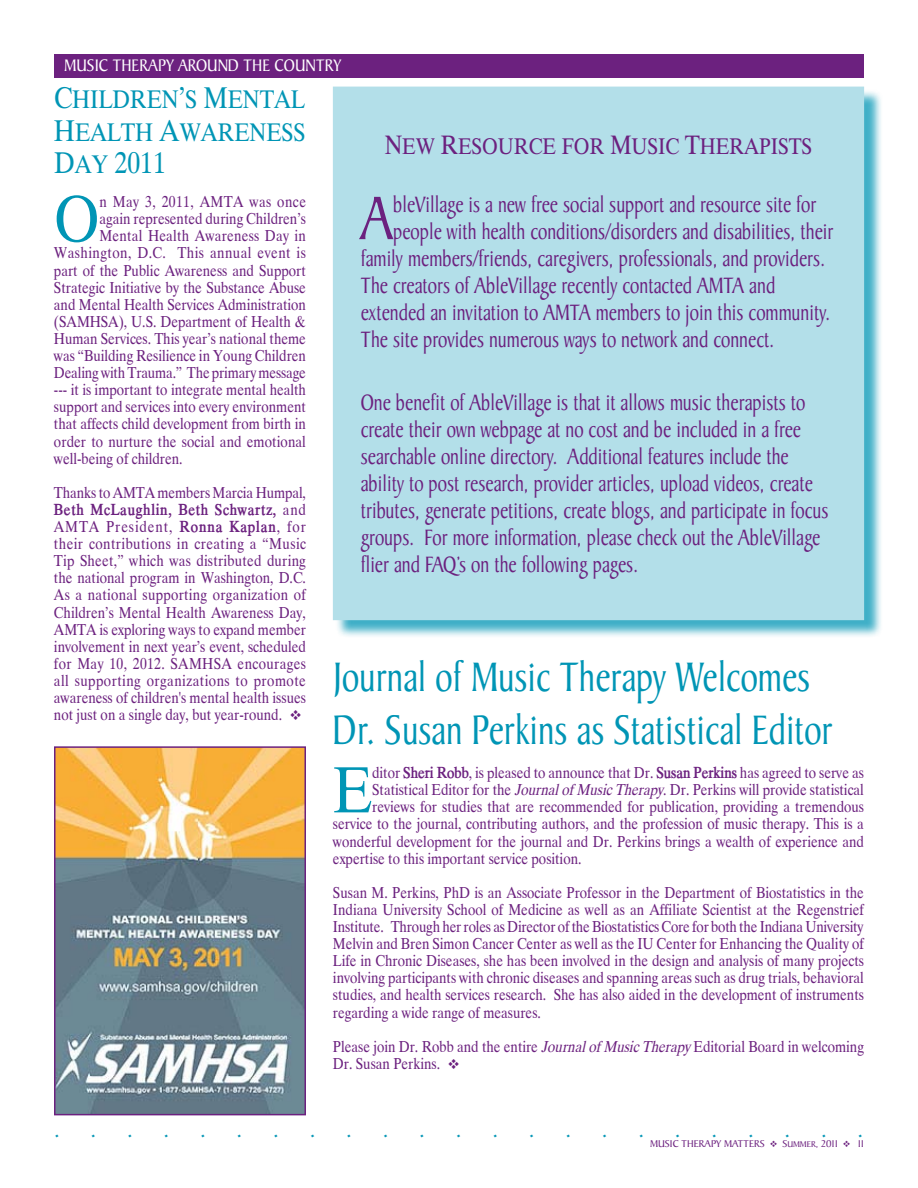
<style>
.page{position:relative;width:918px;height:1188px;background:#fff}
.page>*{position:absolute;margin:0;border:0;box-sizing:border-box;transform-origin:0 0}
.t1{font:66.3px "Baker Signet";color:#6c217f;scale:.8 1}
.t2{font:59.25px "Duke Normal";color:#0095b5}
.t3{font:44.4px/53.2px "Baker Signet";color:#0095b5;scale:.8 1}
.t4{font:27px "Duke Normal SC850";color:#0095b5}
.t5{font:24px/27px "Baker Signet";color:#6c217f;scale:.8 1}
.t6{font:24px "Baker Signet";color:#0095b5}
.t7{font:22.95px/32.4px "Duke Normal SC850";color:#0095b5}
.t8{font:20.4px "Duke Normal SC850";color:#6c217f}
.t9{font:18px "Baker Signet";color:#fff;scale:.9 1}
.t10{font:14.25px/17.1px "Duke Normal";color:#6c217f;text-align:justify}
.t11{font:14.25px "Duke Normal";letter-spacing:.03em;color:#6c217f}
.t12{font:700 14.25px "Duke";letter-spacing:.05em;color:#6c217f}
.t13{font:10.5px "Baker Signet SC850";color:#6c217f}
.s1{font-size:27px}
.s2{font-size:22.95px}
.s3{font-family:"Duke Normal";font-weight:400}
.s4{font-family:"Duke";font-weight:700}
.s5{font-family:"Monotype Sorts"}
.s6{font-size:24px}
.s7{font-family:"Duke";font-style:italic}
.s8{font-family:"Monotype Sorts SC850";font-size:9px}
.s9{font-size:8.85px}
</style>
<div class="page">
<div style="left:54px;top:54px;width:810px;height:24px;background:#6c217f"></div>
<img style="left:57px;top:749px;width:246px;height:363px">
<div style="left:54px;top:746px;width:252px;height:369px;border:2px solid #6c217f"></div>
<div style="left:335px;top:89px;width:548px;height:550px;background:#0095b5;opacity:.75"></div>
<div style="left:333px;top:87px;width:531px;height:533px;background:#b3dfe9"></div>
<p class="t9" style="left:64px;top:56px;width:65px">Music therap</p>
<p class="t9" style="left:166px;top:56px;width:196px">y Around the Country</p>
<h3 class="t7" style="left:54px;top:80px;width:252px"><span class="s1">C</span>HILDREN<span class="s1">’</span>S <span class="s1">M</span>ENTAL<br><span class="s1">H</span>EALTH <span class="s1">A</span>WARENESS</h3>
<h3 class="t4" style="left:54px;top:138px;width:113px">D<span class="s2">AY</span> 2011</h3>
<h2 class="t2" style="left:54px;top:165px;width:47px">O</h2>
<p class="t11" style="left:100px;top:189px;width:208px">n May 3, 2011, AMTA was once</p>
<p class="t10" style="left:100px;top:209px;width:208px">again represented during Children’s</p>
<p class="t10" style="left:100px;top:226px;width:208px">Mental Health Awareness Day in</p>
<p class="t11" style="left:54px;top:240px;width:253px">Washington, D.C. This annual event is</p>
<p class="t10" style="left:54px;top:260px;width:253px">part of the Public Awareness and Support</p>
<p class="t10" style="left:54px;top:277px;width:253px">Strategic Initiative by the Substance Abuse</p>
<p class="t10" style="left:54px;top:294px;width:253px">and Mental Health Services Administration</p>
<p class="t10" style="left:54px;top:311px;width:253px">(SAMHSA), U.S. Department of Health &amp;</p>
<p class="t10" style="left:54px;top:328px;width:253px">Human Services. This year’s national theme</p>
<p class="t10" style="left:54px;top:345px;width:253px">was “Building Resilience in Young Children</p>
<p class="t10" style="left:54px;top:362px;width:253px">Dealing with Trauma.” The primary message</p>
<p class="t10" style="left:54px;top:380px;width:253px">--- it is important to integrate mental health</p>
<p class="t10" style="left:54px;top:397px;width:253px">support and services into every environment</p>
<p class="t10" style="left:54px;top:414px;width:254px">that affects child development from birth in</p>
<p class="t10" style="left:54px;top:431px;width:253px">order to nurture the social and emotional</p>
<p class="t10" style="left:54px;top:448px;width:130px">well-being of children.</p>
<p class="t10" style="left:54px;top:482px;width:254px">Thanks to AMTA members Marcia Humpal,</p>
<p class="t12" style="left:54px;top:502px;width:253px">Beth McLaughlin, Beth Schwartz, <span class="s3">and</span></p>
<p class="t10" style="left:54px;top:516px;width:254px">AMTA President, <span class="s4">Ronna Kaplan</span>, for their contributions in creating a “Music Tip Sheet,” which was distributed during the national program in Washington, D.C.<br>As a national supporting organization of Children’s Mental Health Awareness Day, AMTA is exploring ways to expand member involvement in next year’s event, scheduled for May 10, 2012. SAMHSA encourages all supporting organizations to promote awareness of children's mental health issues not just on a single day, but year-round. <span class="s5">v</span></p>
<h3 class="t8" style="left:385px;top:127px;width:427px"><span class="s6">N</span>EW <span class="s6">R</span>ESOURCE FOR <span class="s6">M</span>USIC <span class="s6">T</span>HERAPISTS</h3>
<h1 class="t1" style="left:361px;top:182px;width:42px">A</h1>
<h3 class="t5" style="left:393px;top:192px;width:531px">bleVillage is a new free social support and resource site for</h3>
<h3 class="t5" style="left:393px;top:219px;width:552px">people with health conditions/disorders and disabilities, their</h3>
<h3 class="t5" style="left:361px;top:246px;width:582px">family members/friends, caregivers, professionals, and providers.</h3>
<h3 class="t5" style="left:361px;top:273px;width:520px">The creators of AbleVillage recently contacted AMTA and</h3>
<h3 class="t5" style="left:361px;top:300px;width:589px">extended an invitation to AMTA members to join this community.</h3>
<h3 class="t5" style="left:361px;top:327px;width:519px">The site provides numerous ways to network and connect.</h3>
<p class="t5" style="left:361px;top:390px;width:586px">One benefit of AbleVillage is that it allows music therapists to create their own webpage at no cost and be included in a free searchable online directory. Additional features include the ability to post research, provider articles, upload videos, create tributes, generate petitions, create blogs, and participate in focus groups. For more information, please check out the AbleVillage flier and FAQ’s on the following pages.</p>
<h3 class="t3" style="left:333px;top:651px;width:626px">Journal of Music Therapy Welcomes<br>Dr. Susan Perkins as Statistical Editor</h3>
<h2 class="t2" style="left:333px;top:736px;width:41px">E</h2>
<p class="t10" style="left:372px;top:762px;width:493px">ditor <span class="s4">Sheri Robb</span>, is pleased to announce that Dr. <span class="s4">Susan Perkins</span> has agreed to serve as</p>
<p class="t10" style="left:372px;top:780px;width:493px">Statistical Editor for the <span class="s7">Journal of Music Therapy</span>. Dr. Perkins will provide statistical</p>
<p class="t10" style="left:372px;top:797px;width:493px">reviews for studies that are recommended for publication, providing a tremendous</p>
<p class="t10" style="left:333px;top:814px;width:532px">service to the journal, contributing authors, and the profession of music therapy. This is a</p>
<p class="t10" style="left:333px;top:831px;width:532px">wonderful development for the journal and Dr. Perkins brings a wealth of experience and</p>
<p class="t10" style="left:333px;top:848px;width:250px">expertise to this important service position.</p>
<p class="t10" style="left:333px;top:882px;width:532px">Susan M. Perkins, PhD is an Associate Professor in the Department of Biostatistics in the Indiana University School of Medicine as well as an Affiliate Scientist at the Regenstrief Institute. Through her roles as Director of the Biostatistics Core for both the Indiana University Melvin and Bren Simon Cancer Center as well as the IU Center for Enhancing the Quality of Life in Chronic Diseases, she has been involved in the design and analysis of many projects involving participants with chronic diseases and spanning areas such as drug trials, behavioral studies, and health services research. She has also aided in the development of instruments regarding a wide range of measures.</p>
<p class="t10" style="left:333px;top:1036px;width:532px">Please join Dr. Robb and the entire <span class="s7">Journal of Music Therapy</span> Editorial Board in welcoming<br>Dr. Susan Perkins. <span class="s5">v</span></p>
<h3 class="t6" style="left:54px;top:1116px;width:8px">.</h3>
<h3 class="t6" style="left:91px;top:1116px;width:8px">.</h3>
<h3 class="t6" style="left:127px;top:1116px;width:8px">.</h3>
<h3 class="t6" style="left:164px;top:1116px;width:8px">.</h3>
<h3 class="t6" style="left:200px;top:1116px;width:8px">.</h3>
<h3 class="t6" style="left:237px;top:1116px;width:8px">.</h3>
<h3 class="t6" style="left:273px;top:1116px;width:8px">.</h3>
<h3 class="t6" style="left:310px;top:1116px;width:8px">.</h3>
<h3 class="t6" style="left:346px;top:1116px;width:8px">.</h3>
<h3 class="t6" style="left:383px;top:1116px;width:8px">.</h3>
<h3 class="t6" style="left:419px;top:1116px;width:8px">.</h3>
<h3 class="t6" style="left:456px;top:1116px;width:8px">.</h3>
<h3 class="t6" style="left:492px;top:1116px;width:8px">.</h3>
<h3 class="t6" style="left:529px;top:1116px;width:8px">.</h3>
<h3 class="t6" style="left:565px;top:1116px;width:8px">.</h3>
<h3 class="t6" style="left:602px;top:1116px;width:8px">.</h3>
<h3 class="t6" style="left:638px;top:1116px;width:8px">.</h3>
<h3 class="t6" style="left:675px;top:1116px;width:8px">.</h3>
<h3 class="t6" style="left:712px;top:1116px;width:8px">.</h3>
<h3 class="t6" style="left:748px;top:1116px;width:8px">.</h3>
<h3 class="t6" style="left:785px;top:1116px;width:8px">.</h3>
<h3 class="t6" style="left:821px;top:1116px;width:8px">.</h3>
<h3 class="t6" style="left:858px;top:1116px;width:8px">.</h3>
<p class="t13" style="left:650px;top:1138px;width:44px">MUSIC THERA</p>
<p class="t13" style="left:711px;top:1138px;width:154px">PY MATTERS <span class="s8">v</span> S<span class="s9">UMMER</span>, 2011 <span class="s8">v</span> 11</p>
</div>
